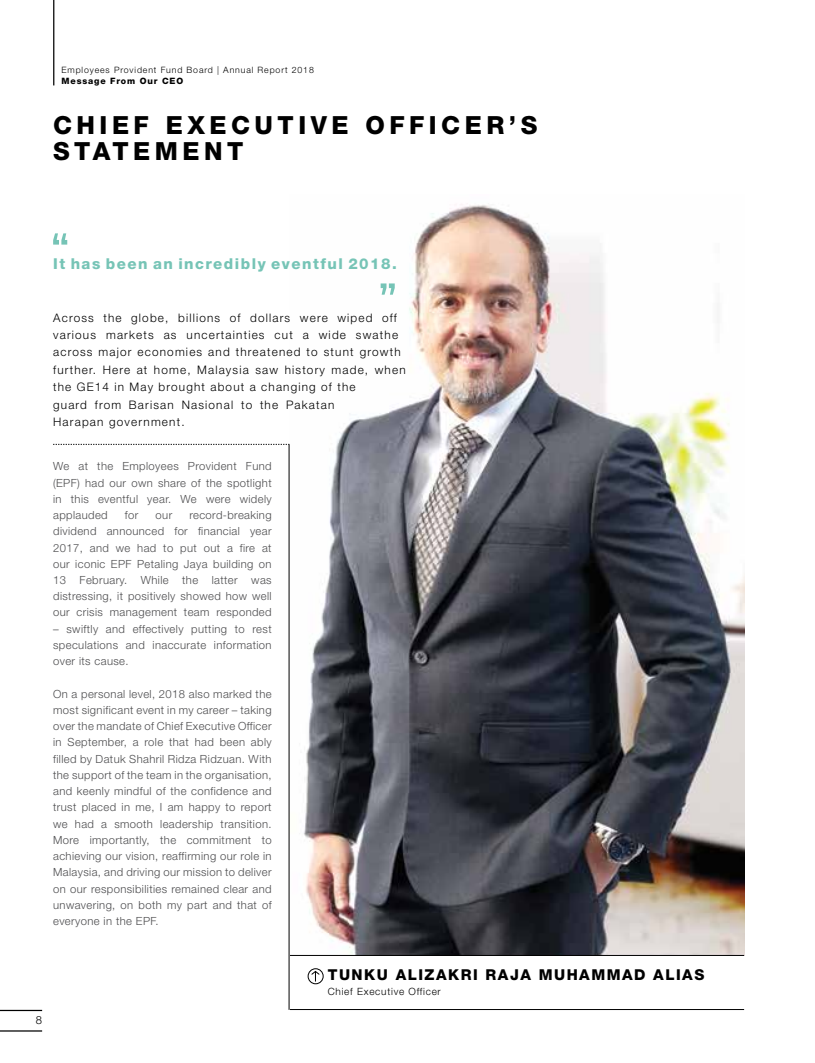
<style>
.page{position:relative;width:815px;height:1063px;background:#fff}
.page>*{position:absolute;margin:0;border:0;box-sizing:border-box;transform-origin:0 0}
.t1{font:800 25px/26.2px "Helvetica Neue LT Std";letter-spacing:.18em;color:#000}
.t2{font:800 15px "Helvetica Neue LT Std";letter-spacing:.1em;color:#76c4b6}
.t3{font:800 15px "Helvetica Neue LT Std";letter-spacing:.1em;color:#000}
.t4{font:300 11.75px/17.5px "Helvetica Neue LT Std";letter-spacing:.1em;color:#000}
.t5{font:300 11.25px/16.2px "Helvetica Neue LT Std";letter-spacing:.035em;color:#4d4d4f;text-align:justify}
.t6{font:300 11.25px "Helvetica Neue LT Std";color:#000}
.t7{font:300 10px "Helvetica Neue LT Std";letter-spacing:.075em;color:#000}
.t8{font:300 8.75px "Helvetica Neue LT Std";letter-spacing:.1em;color:#000}
.t9{font:800 8.75px "Helvetica Neue LT Std";letter-spacing:.1em;color:#000}
</style>
<div class="page">
<hr style="left:0;top:1030px;width:42px;height:2px;background:#000">
<hr style="left:0;top:1010px;width:42px;height:1px;background:#000">
<hr style="left:53px;top:0;width:1px;height:85px;background:#000">
<img style="left:507px;top:214px;width:237px;height:741px">
<hr style="left:290px;top:1009px;width:454px;height:1px;background:#000">
<div style="left:308px;top:968px;width:16px;height:16px;border:1px solid #000;border-radius:50%"></div>
<svg style="left:311px;top:970px;width:9px;height:11px"></svg>
<svg style="left:53px;top:233px;width:14px;height:12px"></svg>
<img style="left:288px;top:204px;width:219px;height:752px">
<svg style="left:53px;top:444px;width:236px;height:1px"></svg>
<hr style="left:289px;top:445px;width:1px;height:565px;background:#000">
<hr style="left:290px;top:955px;width:454px;height:1px;background:#000">
<p class="t8" style="left:61px;top:64px;width:254px">Employees Provident Fund Board | Annual Report 2018</p>
<p class="t9" style="left:61px;top:76px;width:123px">Message From Our CEO</p>
<h1 class="t1" style="left:53px;top:111px;width:486px">CHIEF EXECUTIVE OFFICER’S<br>STATEMENT</h1>
<h2 class="t2" style="left:53px;top:255px;width:345px">It has been an incredibly eventful 2018.</h2>
<p class="t4" style="left:53px;top:308px;width:354px">Across the globe, billions of dollars were wiped off various markets as uncertainties cut a wide swathe across major economies and threatened to stunt growth further. Here at home, Malaysia saw history made, when the GE14 in May brought about a changing of the<br>guard from Barisan Nasional to the Pakatan<br>Harapan government.</p>
<p class="t5" style="left:53px;top:458px;width:220px">We at the Employees Provident Fund (EPF) had our own share of the spotlight in this eventful year. We were widely applauded</p>
<p class="t5" style="left:53px;top:507px;width:220px;text-indent:136px">record-breaking dividend announced for financial year 2017, and we had to put out a fire at our iconic EPF Petaling Jaya building on 13 February. While the latter was distressing, it positively showed how well our crisis management team responded</p>
<p class="t5" style="left:53px;top:620px;width:220px">– swiftly and effectively putting to rest speculations and inaccurate information over its cause.</p>
<p class="t5" style="left:53px;top:685px;width:220px">On a personal level, 2018 also marked the most significant event in my career – taking over the mandate of Chief Executive Officer in September, a role that had been ably filled by Datuk Shahril Ridza Ridzuan. With the support of the team in the organisation, and keenly mindful of the confidence and trust placed in me, I am happy to report we had a smooth leadership transition.<br>More importantly, the commitment to achieving our vision, reaffirming our role in Malaysia, and driving our mission to deliver on our responsibilities remained clear and unwavering, on both my part and that of everyone in the EPF.</p>
<p class="t5" style="left:125px;top:507px;width:15px">for</p>
<p class="t5" style="left:156px;top:507px;width:18px">our</p>
<p class="t6" style="left:36px;top:1014px;width:8px">8</p>
<h2 class="t3" style="left:328px;top:966px;width:378px">TUNKU ALIZAKRI RAJA MUHAMMAD ALIAS</h2>
<p class="t7" style="left:328px;top:986px;width:115px">Chief Executive Officer</p>
</div>
